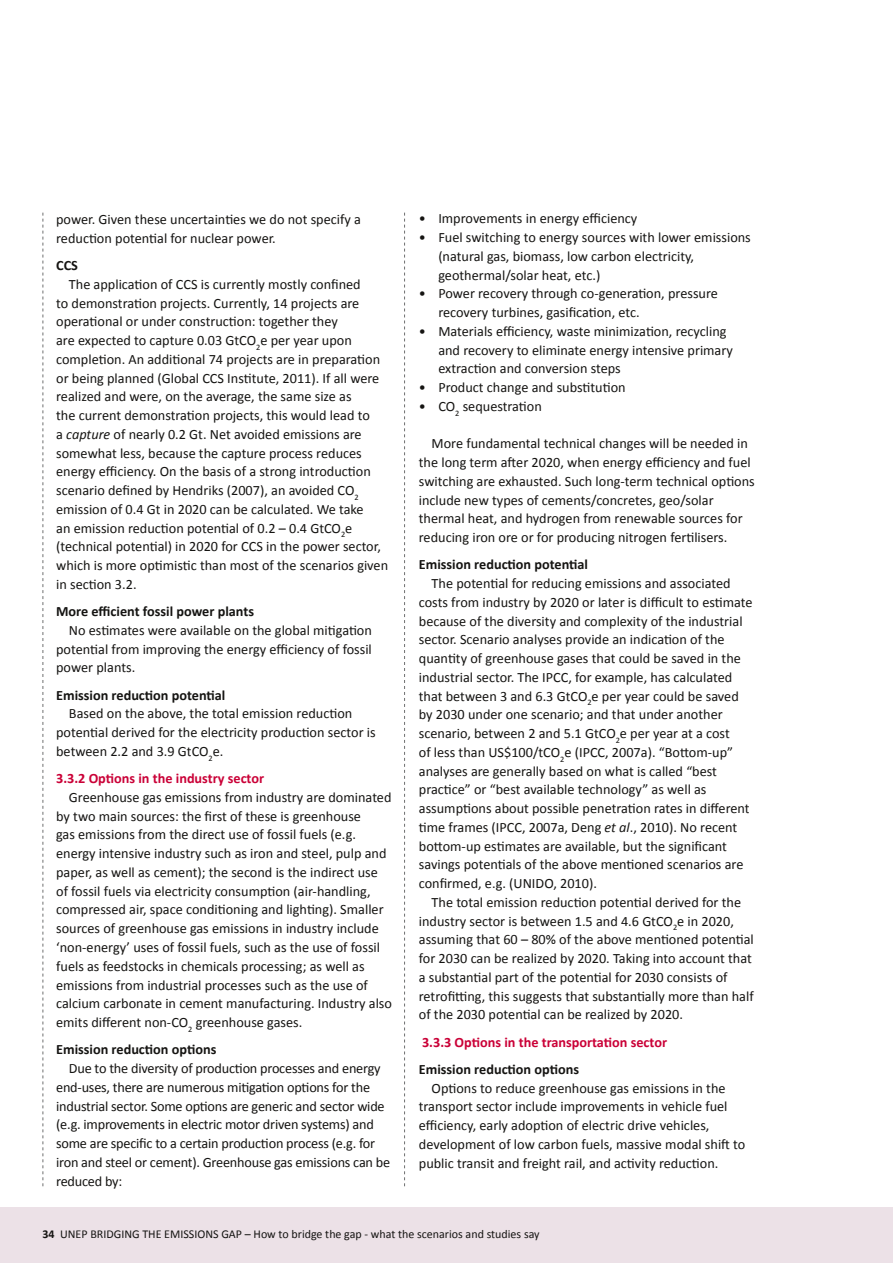
<style>
.page{position:relative;width:893px;height:1263px;background:#fff}
.page>*{position:absolute;margin:0;border:0;box-sizing:border-box;transform-origin:0 0}
.t1{font:14.25px/18.8px "Calibri";color:#151412}
.t2{font:700 14.25px "Calibri";color:#151412}
.t3{font:700 14.25px "Calibri";color:#ca0037}
.t4{font:12px "Calibri";color:#151412}
.s1{font-style:italic}
.s2{font-weight:700}
</style>
<div class="page">
<div style="left:0;top:1208px;width:893px;height:55px;background:#ece1e7"></div>
<svg style="left:43px;top:213px;width:1px;height:973px"></svg>
<svg style="left:404px;top:213px;width:1px;height:973px"></svg>
<p class="t1" style="left:56px;top:209px;width:306px">power. Given these uncertainties we do not specify a reduction potential for nuclear power.</p>
<p class="t2" style="left:56px;top:257px;width:23px">CCS</p>
<p class="t1" style="left:56px;top:274px;width:334px;text-indent:13px">The application of CCS is currently mostly confined<br>to demonstration projects. Currently, 14 projects are operational or under construction: together they<br>are expected to capture 0.03 GtCO<sub>2</sub>e per year upon completion. An additional 74 projects are in preparation or being planned (Global CCS Institute, 2011). If all were realized and were, on the average, the same size as<br>the current demonstration projects, this would lead to<br>a <span class="s1">capture</span> of nearly 0.2 Gt. Net avoided emissions are somewhat less, because the capture process reduces energy efficiency. On the basis of a strong introduction scenario defined by Hendriks (2007), an avoided CO<sub>2 </sub>emission of 0.4 Gt in 2020 can be calculated. We take<br>an emission reduction potential of 0.2 – 0.4 GtCO<sub>2</sub>e (technical potential) in 2020 for CCS in the power sector, which is more optimistic than most of the scenarios given in section 3.2.</p>
<p class="t2" style="left:56px;top:603px;width:199px">More efficient fossil power plants</p>
<p class="t1" style="left:56px;top:620px;width:317px;text-align:justify;text-indent:13px">No estimates were available on the global mitigation potential from improving the energy efficiency of fossil power plants.</p>
<p class="t2" style="left:56px;top:686px;width:171px">Emission reduction potential</p>
<p class="t1" style="left:56px;top:704px;width:321px;text-indent:13px">Based on the above, the total emission reduction potential derived for the electricity production sector is between 2.2 and 3.9 GtCO<sub>2</sub>e.</p>
<p class="t3" style="left:56px;top:770px;width:209px">3.3.2 Options in the industry sector</p>
<p class="t1" style="left:56px;top:787px;width:337px;text-indent:13px">Greenhouse gas emissions from industry are dominated by two main sources: the first of these is greenhouse<br>gas emissions from the direct use of fossil fuels (e.g. energy intensive industry such as iron and steel, pulp and paper, as well as cement); the second is the indirect use of fossil fuels via electricity consumption (air-handling, compressed air, space conditioning and lighting). Smaller sources of greenhouse gas emissions in industry include ‘non-energy’ uses of fossil fuels, such as the use of fossil fuels as feedstocks in chemicals processing; as well as emissions from industrial processes such as the use of calcium carbonate in cement manufacturing. Industry also emits different non-CO<sub>2</sub> greenhouse gases.</p>
<p class="t2" style="left:56px;top:1041px;width:162px">Emission reduction options</p>
<p class="t1" style="left:56px;top:1058px;width:336px;text-indent:13px">Due to the diversity of production processes and energy end-uses, there are numerous mitigation options for the industrial sector. Some options are generic and sector wide (e.g. improvements in electric motor driven systems) and some are specific to a certain production process (e.g. for iron and steel or cement). Greenhouse gas emissions can be reduced by:</p>
<p class="t1" style="left:419px;top:209px;width:220px">• Improvements in energy efficiency</p>
<p class="t1" style="left:438px;top:227px;width:314px;text-indent:-19px">• Fuel switching to energy sources with lower emissions (natural gas, biomass, low carbon electricity, geothermal/solar heat, etc.)</p>
<p class="t1" style="left:438px;top:284px;width:281px;text-indent:-19px">• Power recovery through co-generation, pressure recovery turbines, gasification, etc.</p>
<p class="t1" style="left:438px;top:321px;width:296px;text-indent:-19px">• Materials efficiency, waste minimization, recycling and recovery to eliminate energy intensive primary extraction and conversion steps</p>
<p class="t1" style="left:419px;top:377px;width:208px">• Product change and substitution</p>
<p class="t1" style="left:419px;top:396px;width:125px">• CO<sub>2</sub> sequestration</p>
<p class="t1" style="left:419px;top:434px;width:337px;text-indent:13px">More fundamental technical changes will be needed in the long term after 2020, when energy efficiency and fuel switching are exhausted. Such long-term technical options include new types of cements/concretes, geo/solar thermal heat, and hydrogen from renewable sources for reducing iron ore or for producing nitrogen fertilisers.</p>
<p class="t2" style="left:419px;top:556px;width:171px">Emission reduction potential</p>
<p class="t1" style="left:419px;top:573px;width:335px;text-indent:13px">The potential for reducing emissions and associated costs from industry by 2020 or later is difficult to estimate because of the diversity and complexity of the industrial sector. Scenario analyses provide an indication of the quantity of greenhouse gases that could be saved in the industrial sector. The IPCC, for example, has calculated that between 3 and 6.3 GtCO<sub>2</sub>e per year could be saved by 2030 under one scenario; and that under another scenario, between 2 and 5.1 GtCO<sub>2</sub>e per year at a cost<br>of less than US$100/tCO<sub>2</sub>e (IPCC, 2007a). “Bottom-up” analyses are generally based on what is called “best practice” or “best available technology” as well as assumptions about possible penetration rates in different time frames (IPCC, 2007a, Deng <span class="s1">et al</span>., 2010). No recent bottom-up estimates are available, but the significant savings potentials of the above mentioned scenarios are confirmed, e.g. (UNIDO, 2010).</p>
<p class="t1" style="left:419px;top:892px;width:337px;text-indent:13px">The total emission reduction potential derived for the industry sector is between 1.5 and 4.6 GtCO<sub>2</sub>e in 2020, assuming that 60 – 80% of the above mentioned potential for 2030 can be realized by 2020. Taking into account that a substantial part of the potential for 2030 consists of retrofitting, this suggests that substantially more than half of the 2030 potential can be realized by 2020.</p>
<p class="t3" style="left:422px;top:1033px;width:246px">3.3.3 Options in the transportation sector</p>
<p class="t2" style="left:419px;top:1060px;width:162px">Emission reduction options</p>
<p class="t1" style="left:419px;top:1078px;width:328px;text-indent:13px">Options to reduce greenhouse gas emissions in the transport sector include improvements in vehicle fuel efficiency, early adoption of electric drive vehicles, development of low carbon fuels, massive modal shift to public transit and freight rail, and activity reduction.</p>
<p class="t4" style="left:43px;top:1226px;width:499px"><span class="s2">34</span> UNEP Bridging the Emissions GaP – How to bridge the gap - what the scenarios and studies say</p>
</div>
